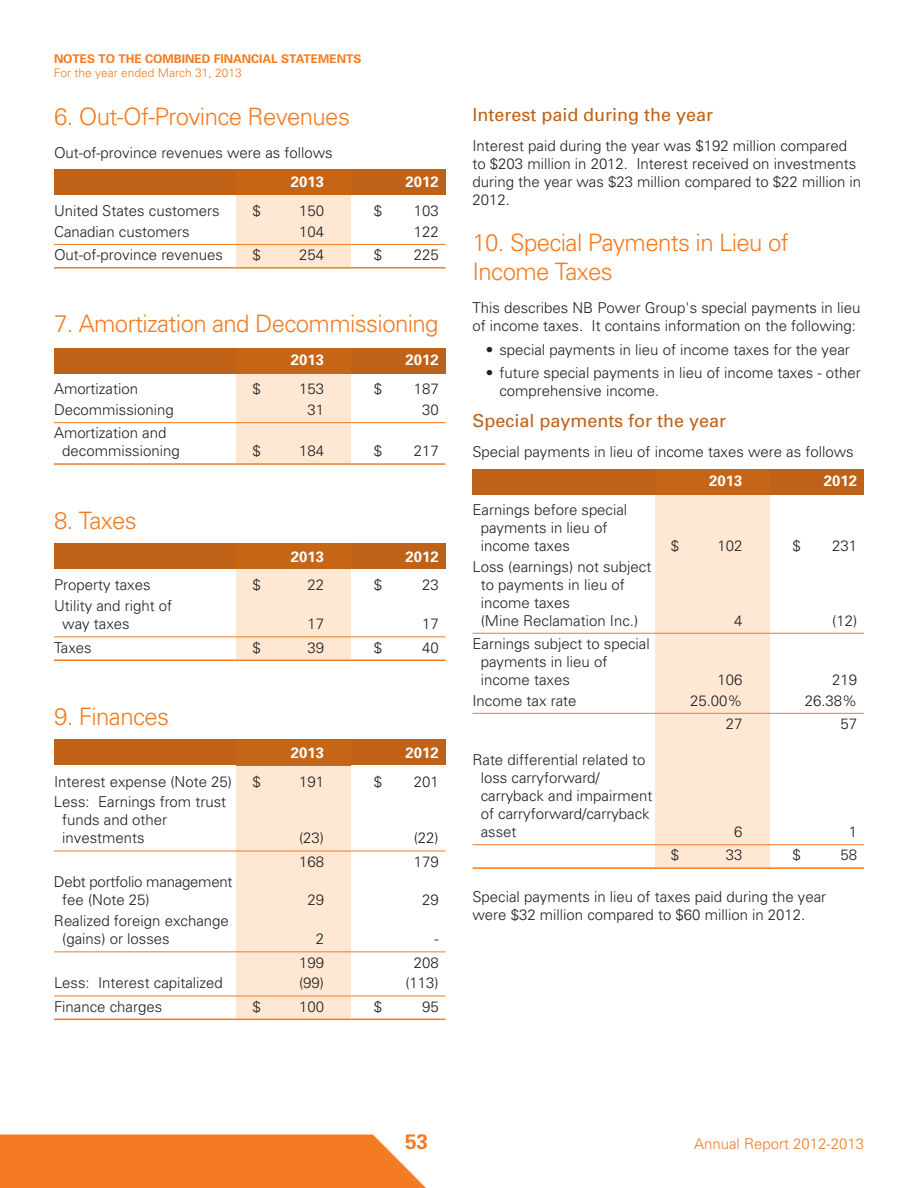
<style>
.page{position:relative;width:918px;height:1188px;background:#fff}
.page>*{position:absolute;margin:0;border:0;box-sizing:border-box;transform-origin:0 0}
.t1{font:300 24px/28.8px "Univers";letter-spacing:-.025em;color:#f47b21}
.t2{font:700 21px "Univers";color:#f47b21}
.t3{font:18px "Univers";color:#bf6116}
.t4{font:300 15px/18px "Univers";color:#231f20}
.t5{font:700 15px "Univers";color:#fff}
.t6{font:300 15px "Univers";color:#f47b21}
.t7{font:700 12px "Univers";color:#f47b21}
.t8{font:300 12px "Univers";color:#f47b21}
</style>
<div class="page">
<div style="left:472px;top:469px;width:392px;height:26px;background:#bf6116"></div>
<div style="left:655px;top:495px;width:115px;height:374px;background:#fee8d4"></div>
<div style="left:655px;top:470px;width:115px;height:25px;background:#c76517"></div>
<div style="left:54px;top:348px;width:392px;height:26px;background:#bf6116"></div>
<div style="left:54px;top:543px;width:392px;height:26px;background:#bf6116"></div>
<div style="left:54px;top:169px;width:392px;height:26px;background:#bf6116"></div>
<div style="left:236px;top:374px;width:115px;height:90px;background:#fee8d4"></div>
<div style="left:236px;top:348px;width:115px;height:26px;background:#c76517"></div>
<div style="left:236px;top:569px;width:115px;height:90px;background:#fee8d4"></div>
<div style="left:236px;top:543px;width:115px;height:26px;background:#c76517"></div>
<div style="left:236px;top:195px;width:115px;height:72px;background:#fee8d4"></div>
<div style="left:236px;top:169px;width:115px;height:26px;background:#c76517"></div>
<div style="left:54px;top:740px;width:391px;height:25px;background:#bf6116"></div>
<div style="left:236px;top:765px;width:115px;height:254px;background:#fee8d4"></div>
<div style="left:236px;top:740px;width:115px;height:25px;background:#c76517"></div>
<img style="left:1px;top:1134px;width:426px;height:54px">
<hr style="left:54px;top:244px;width:391px;height:1px;background:#f47b21">
<hr style="left:54px;top:267px;width:391px;height:2px;background:#f47b21">
<hr style="left:54px;top:422px;width:391px;height:1px;background:#f47b21">
<hr style="left:54px;top:463px;width:391px;height:2px;background:#f47b21">
<hr style="left:54px;top:636px;width:391px;height:1px;background:#f47b21">
<hr style="left:54px;top:659px;width:391px;height:2px;background:#f47b21">
<hr style="left:54px;top:851px;width:391px;height:1px;background:#f47b21">
<hr style="left:54px;top:951px;width:391px;height:1px;background:#f47b21">
<hr style="left:54px;top:996px;width:391px;height:1px;background:#f47b21">
<hr style="left:54px;top:1019px;width:391px;height:1px;background:#f47b21">
<hr style="left:472px;top:633px;width:392px;height:1px;background:#f47b21">
<hr style="left:472px;top:713px;width:392px;height:1px;background:#f47b21">
<hr style="left:472px;top:844px;width:392px;height:1px;background:#f47b21">
<hr style="left:472px;top:867px;width:392px;height:2px;background:#f47b21">
<p class="t7" style="left:54px;top:54px;width:309px">NOTES TO THE COMBINED FINANCIAL STATEMENTS</p>
<p class="t8" style="left:54px;top:68px;width:189px">For the year ended March 31, 2013</p>
<h1 class="t1" style="left:54px;top:105px;width:298px">6. Out-Of-Province Revenues</h1>
<p class="t4" style="left:54px;top:145px;width:280px">Out-of-province revenues were as follows</p>
<p class="t5" style="left:291px;top:176px;width:35px">2013</p>
<p class="t5" style="left:405px;top:176px;width:35px">2012</p>
<p class="t4" style="left:54px;top:203px;width:167px">United States customers</p>
<p class="t4" style="left:252px;top:203px;width:10px">$</p>
<p class="t4" style="left:299px;top:203px;width:26px">150</p>
<p class="t4" style="left:374px;top:203px;width:10px">$</p>
<p class="t4" style="left:414px;top:203px;width:26px">103</p>
<p class="t4" style="left:54px;top:224px;width:137px">Canadian customers</p>
<p class="t4" style="left:299px;top:224px;width:26px">104</p>
<p class="t4" style="left:414px;top:224px;width:26px">122</p>
<p class="t4" style="left:54px;top:247px;width:170px">Out-of-province revenues</p>
<p class="t4" style="left:252px;top:247px;width:10px">$</p>
<p class="t4" style="left:299px;top:247px;width:26px">254</p>
<p class="t4" style="left:374px;top:247px;width:10px">$</p>
<p class="t4" style="left:414px;top:247px;width:26px">225</p>
<h1 class="t1" style="left:54px;top:312px;width:386px">7. Amortization and Decommissioning</h1>
<p class="t5" style="left:291px;top:355px;width:35px">2013</p>
<p class="t5" style="left:405px;top:355px;width:35px">2012</p>
<p class="t4" style="left:54px;top:381px;width:86px">Amortization</p>
<p class="t4" style="left:252px;top:381px;width:10px">$</p>
<p class="t4" style="left:299px;top:381px;width:26px">153</p>
<p class="t4" style="left:374px;top:381px;width:10px">$</p>
<p class="t4" style="left:414px;top:381px;width:26px">187</p>
<p class="t4" style="left:54px;top:402px;width:121px">Decommissioning</p>
<p class="t4" style="left:307px;top:402px;width:18px">31</p>
<p class="t4" style="left:422px;top:402px;width:18px">30</p>
<p class="t4" style="left:62px;top:425px;width:119px;text-indent:-8px">Amortization and decommissioning</p>
<p class="t4" style="left:252px;top:443px;width:10px">$</p>
<p class="t4" style="left:299px;top:443px;width:26px">184</p>
<p class="t4" style="left:374px;top:443px;width:10px">$</p>
<p class="t4" style="left:414px;top:443px;width:26px">217</p>
<h1 class="t1" style="left:54px;top:508px;width:84px">8. Taxes</h1>
<p class="t5" style="left:291px;top:551px;width:35px">2013</p>
<p class="t5" style="left:405px;top:551px;width:35px">2012</p>
<p class="t4" style="left:54px;top:577px;width:98px">Property taxes</p>
<p class="t4" style="left:252px;top:577px;width:10px">$</p>
<p class="t4" style="left:307px;top:577px;width:18px">22</p>
<p class="t4" style="left:374px;top:577px;width:10px">$</p>
<p class="t4" style="left:422px;top:577px;width:18px">23</p>
<p class="t4" style="left:62px;top:598px;width:111px;text-indent:-8px">Utility and right of way taxes</p>
<p class="t4" style="left:307px;top:616px;width:18px">17</p>
<p class="t4" style="left:422px;top:616px;width:18px">17</p>
<p class="t4" style="left:54px;top:640px;width:39px">Taxes</p>
<p class="t4" style="left:252px;top:640px;width:10px">$</p>
<p class="t4" style="left:307px;top:640px;width:18px">39</p>
<p class="t4" style="left:374px;top:640px;width:10px">$</p>
<p class="t4" style="left:422px;top:640px;width:18px">40</p>
<h1 class="t1" style="left:54px;top:704px;width:117px">9. Finances</h1>
<p class="t5" style="left:291px;top:747px;width:35px">2013</p>
<p class="t5" style="left:405px;top:747px;width:35px">2012</p>
<p class="t4" style="left:54px;top:774px;width:180px">Interest expense (Note 25)</p>
<p class="t4" style="left:252px;top:774px;width:10px">$</p>
<p class="t4" style="left:299px;top:774px;width:26px">191</p>
<p class="t4" style="left:374px;top:774px;width:10px">$</p>
<p class="t4" style="left:414px;top:774px;width:26px">201</p>
<p class="t4" style="left:62px;top:794px;width:165px;text-indent:-8px">Less: Earnings from trust funds and other investments</p>
<p class="t4" style="left:299px;top:830px;width:26px">(23)</p>
<p class="t4" style="left:414px;top:830px;width:26px">(22)</p>
<p class="t4" style="left:299px;top:854px;width:26px">168</p>
<p class="t4" style="left:414px;top:854px;width:26px">179</p>
<p class="t4" style="left:62px;top:874px;width:172px;text-indent:-8px">Debt portfolio management fee (Note 25)</p>
<p class="t4" style="left:62px;top:913px;width:168px;text-indent:-8px">Realized foreign exchange (gains) or losses</p>
<p class="t4" style="left:307px;top:892px;width:18px">29</p>
<p class="t4" style="left:422px;top:892px;width:18px">29</p>
<p class="t4" style="left:316px;top:931px;width:10px">2</p>
<p class="t4" style="left:435px;top:931px;width:6px">-</p>
<p class="t4" style="left:299px;top:955px;width:26px">199</p>
<p class="t4" style="left:414px;top:955px;width:26px">208</p>
<p class="t4" style="left:54px;top:975px;width:170px">Less: Interest capitalized</p>
<p class="t4" style="left:299px;top:975px;width:26px">(99)</p>
<p class="t4" style="left:405px;top:975px;width:35px">(113)</p>
<p class="t4" style="left:54px;top:999px;width:110px">Finance charges</p>
<p class="t4" style="left:252px;top:999px;width:10px">$</p>
<p class="t4" style="left:299px;top:999px;width:26px">100</p>
<p class="t4" style="left:374px;top:999px;width:10px">$</p>
<p class="t4" style="left:422px;top:999px;width:18px">95</p>
<p class="t3" style="left:472px;top:108px;width:242px">Interest paid during the year</p>
<p class="t4" style="left:472px;top:138px;width:390px">Interest paid during the year was $192 million compared to $203 million in 2012. Interest received on investments during the year was $23 million compared to $22 million in 2012.</p>
<h1 class="t1" style="left:472px;top:231px;width:318px">10. Special Payments in Lieu of<br>Income Taxes</h1>
<p class="t4" style="left:472px;top:300px;width:389px">This describes NB Power Group's special payments in lieu of income taxes. It contains information on the following:</p>
<p class="t4" style="left:486px;top:342px;width:365px">• special payments in lieu of income taxes for the year</p>
<p class="t4" style="left:499px;top:365px;width:363px;text-indent:-14px">• future special payments in lieu of income taxes - other comprehensive income.</p>
<p class="t3" style="left:472px;top:414px;width:255px">Special payments for the year</p>
<p class="t4" style="left:472px;top:444px;width:383px">Special payments in lieu of income taxes were as follows</p>
<p class="t5" style="left:709px;top:475px;width:35px">2013</p>
<p class="t5" style="left:824px;top:475px;width:35px">2012</p>
<p class="t4" style="left:481px;top:502px;width:148px;text-indent:-8px">Earnings before special payments in lieu of income taxes</p>
<p class="t4" style="left:671px;top:538px;width:10px">$</p>
<p class="t4" style="left:718px;top:538px;width:26px">102</p>
<p class="t4" style="left:792px;top:538px;width:10px">$</p>
<p class="t4" style="left:832px;top:538px;width:26px">231</p>
<p class="t4" style="left:481px;top:559px;width:172px;text-indent:-8px">Loss (earnings) not subject to payments in lieu of income taxes<br>(Mine Reclamation Inc.)</p>
<p class="t4" style="left:481px;top:636px;width:170px;text-indent:-8px">Earnings subject to special payments in lieu of income taxes</p>
<p class="t4" style="left:734px;top:613px;width:10px">4</p>
<p class="t4" style="left:832px;top:613px;width:26px">(12)</p>
<p class="t4" style="left:718px;top:672px;width:26px">106</p>
<p class="t4" style="left:832px;top:672px;width:26px">219</p>
<p class="t4" style="left:472px;top:693px;width:106px">Income tax rate</p>
<p class="t4" style="left:690px;top:693px;width:54px">25.00%</p>
<p class="t4" style="left:805px;top:693px;width:54px">26.38%</p>
<p class="t4" style="left:726px;top:716px;width:18px">27</p>
<p class="t4" style="left:841px;top:716px;width:18px">57</p>
<p class="t4" style="left:481px;top:752px;width:173px;text-indent:-8px">Rate differential related to loss carryforward/ carryback and impairment of carryforward/carryback asset</p>
<p class="t4" style="left:734px;top:824px;width:10px">6</p>
<p class="t4" style="left:849px;top:824px;width:10px">1</p>
<p class="t4" style="left:671px;top:847px;width:10px">$</p>
<p class="t4" style="left:726px;top:847px;width:18px">33</p>
<p class="t4" style="left:792px;top:847px;width:10px">$</p>
<p class="t4" style="left:841px;top:847px;width:18px">58</p>
<p class="t4" style="left:472px;top:889px;width:355px">Special payments in lieu of taxes paid during the year were $32 million compared to $60 million in 2012.</p>
<h2 class="t2" style="left:405px;top:1134px;width:25px">53</h2>
<p class="t6" style="left:694px;top:1138px;width:171px">Annual Report 2012-2013</p>
</div>
